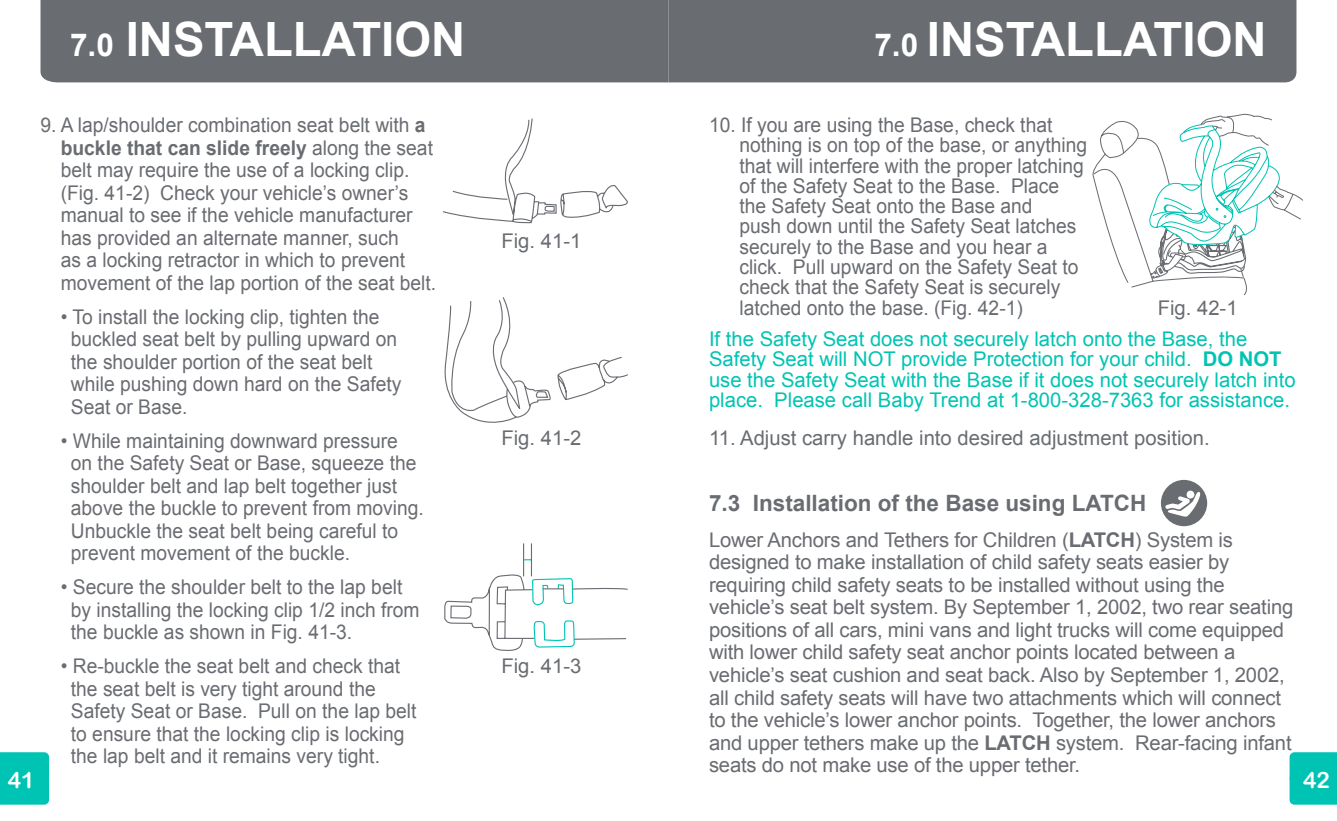
<style>
.page{position:relative;width:1337px;height:821px;background:#fff}
.page>*{position:absolute;margin:0;border:0;box-sizing:border-box;transform-origin:0 0}
.t1{font:700 47.25px "Arial";color:#fff}
.t2{font:700 22.5px "Arial";color:#696c71}
.t3{font:22.5px "Arial Rounded MT Bold";color:#fff}
.t4{font:20.25px/22.5px "Arial";color:#696c71;scale:.95 1}
.t5{font:20.25px/22.5px "Arial";color:#696c71}
.t6{font:20.25px/20.2px "Arial";color:#00c4b3}
.s1{font-size:31.5px}
.s2{font-weight:700}
</style>
<div class="page">
<div style="left:668px;top:0;width:628px;height:82px;background:#696c71"></div>
<div style="left:40px;top:0;width:628px;height:82px;background:#696c71"></div>
<div style="left:0;top:752px;width:49px;height:52px;background:#00c4b3"></div>
<div style="left:1289px;top:752px;width:47px;height:52px;background:#00c4b3"></div>
<svg style="left:443px;top:118px;width:185px;height:106px"></svg>
<svg style="left:444px;top:297px;width:184px;height:126px"></svg>
<svg style="left:444px;top:543px;width:184px;height:108px"></svg>
<div style="left:1159px;top:478px;width:49px;height:49px;border:3px solid #fff;border-radius:50%"></div>
<div style="left:1160px;top:479px;width:47px;height:47px;background:#696c71;border-radius:50%"></div>
<svg style="left:1165px;top:491px;width:35px;height:25px"></svg>
<div style="left:1186px;top:490px;width:8px;height:8px;background:#fff;border-radius:50%"></div>
<svg style="left:1092px;top:114px;width:211px;height:181px"></svg>
<h1 class="t1" style="left:70px;top:13px;width:397px"><span class="s1">7.0</span> INSTALLATION</h1>
<h1 class="t1" style="left:874px;top:13px;width:394px"><span class="s1">7.0</span> INSTALLATION</h1>
<p class="t4" style="left:739px;top:115px;width:367px;line-height:20.2px;text-indent:-30px">10. If you are using the Base, check that nothing is on top of the base, or anything that will interfere with the proper latching of the Safety Seat to the Base. Place the Safety Seat onto the Base and<br>push down until the Safety Seat latches securely to the Base and you hear a click. Pull upward on the Safety Seat to check that the Safety Seat is securely latched onto the base. (Fig. 42-1)</p>
<p class="t6" style="left:709px;top:329px;width:588px">If the Safety Seat does not securely latch onto the Base, the Safety Seat will NOT provide Protection for your child. <span class="s2">DO NOT </span>use the Safety Seat with the Base if it does not securely latch into place. Please call Baby Trend at 1-800-328-7363 for assistance.</p>
<p class="t5" style="left:709px;top:427px;width:502px">11. Adjust carry handle into desired adjustment position.</p>
<p class="t4" style="left:61px;top:114px;width:397px;text-indent:-20px">9. A lap/shoulder combination seat belt with <span class="s2">a buckle that can slide freely</span> along the seat belt may require the use of a locking clip. (Fig. 41-2) Check your vehicle’s owner’s manual to see if the vehicle manufacturer has provided an alternate manner, such<br>as a locking retractor in which to prevent movement of the lap portion of the seat belt.</p>
<p class="t4" style="left:71px;top:305px;width:349px;text-indent:-10px">• To install the locking clip, tighten the buckled seat belt by pulling upward on the shoulder portion of the seat belt while pushing down hard on the Safety Seat or Base.</p>
<p class="t4" style="left:71px;top:429px;width:373px;text-indent:-10px">• While maintaining downward pressure on the Safety Seat or Base, squeeze the shoulder belt and lap belt together just above the buckle to prevent from moving.<br>Unbuckle the seat belt being careful to prevent movement of the buckle.</p>
<p class="t4" style="left:71px;top:575px;width:368px;text-indent:-10px">• Secure the shoulder belt to the lap belt by installing the locking clip 1/2 inch from the buckle as shown in Fig. 41-3.</p>
<p class="t4" style="left:71px;top:654px;width:365px;text-indent:-10px">• Re-buckle the seat belt and check that the seat belt is very tight around the Safety Seat or Base. Pull on the lap belt to ensure that the locking clip is locking the lap belt and it remains very tight.</p>
<p class="t5" style="left:501px;top:230px;width:81px">Fig. 41-1</p>
<p class="t5" style="left:1157px;top:296px;width:81px">Fig. 42-1</p>
<p class="t5" style="left:501px;top:427px;width:81px">Fig. 41-2</p>
<p class="t2" style="left:709px;top:490px;width:439px">7.3 Installation of the Base using LATCH</p>
<p class="t5" style="left:709px;top:528px;width:586px">Lower Anchors and Tethers for Children (<span class="s2">LATCH</span>) System is designed to make installation of child safety seats easier by requiring child safety seats to be installed without using the vehicle’s seat belt system. By September 1, 2002, two rear seating positions of all cars, mini vans and light trucks will come equipped with lower child safety seat anchor points located between a vehicle’s seat cushion and seat back. Also by September 1, 2002, all child safety seats will have two attachments which will connect to the vehicle’s lower anchor points. Together, the lower anchors and upper tethers make up the <span class="s2">LATCH</span> system. Rear-facing infant seats do not make use of the upper tether.</p>
<p class="t5" style="left:501px;top:654px;width:81px">Fig. 41-3</p>
<p class="t3" style="left:8px;top:766px;width:28px">41</p>
<p class="t3" style="left:1303px;top:766px;width:28px">42</p>
</div>
